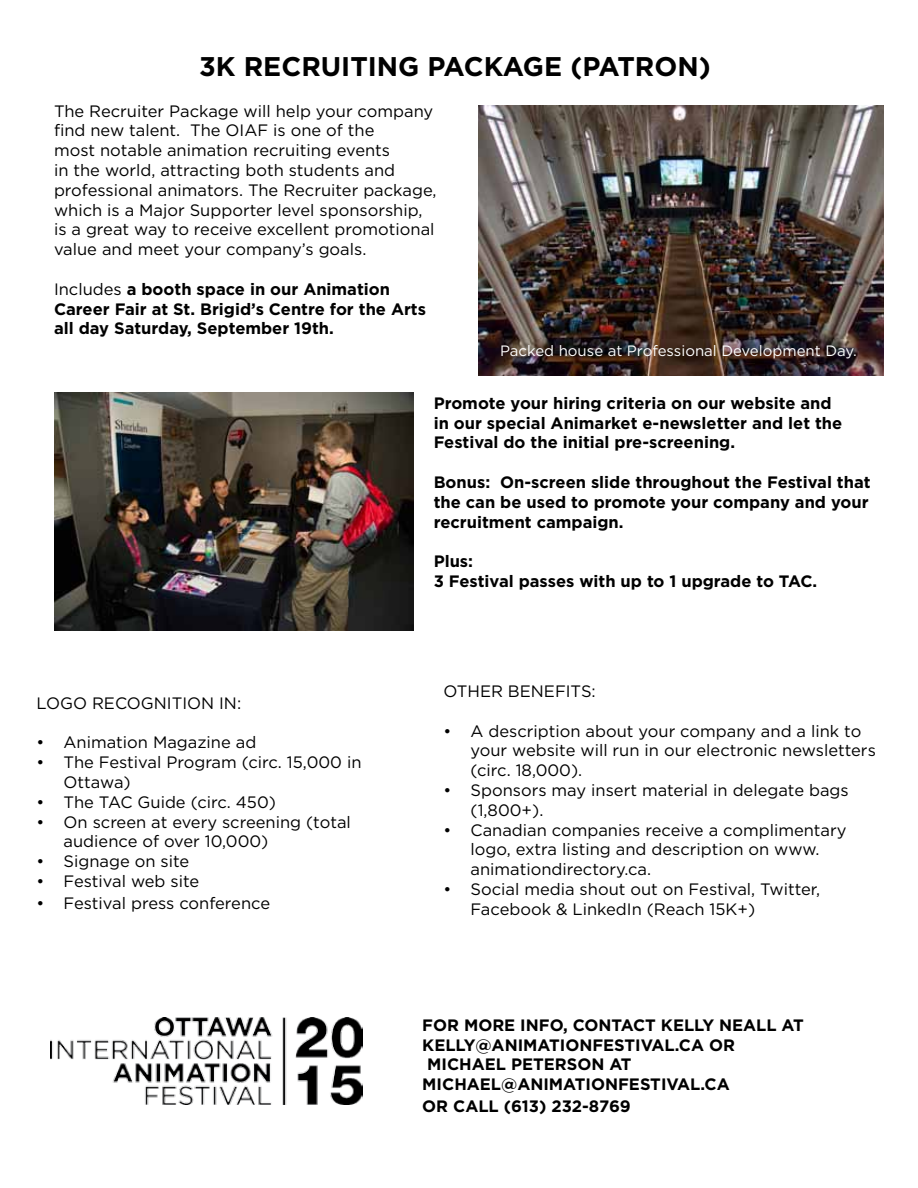
<style>
.page{position:relative;width:918px;height:1188px;background:#fff}
.page>*{position:absolute;margin:0;border:0;box-sizing:border-box;transform-origin:0 0}
.t1{font:700 27px "Gotham";color:#000}
.t2{font:16.5px/19.8px "Gotham";color:#000}
.t3{font:700 16.5px/19.8px "Gotham";color:#000}
.t4{font:15px "Gotham";color:#fff}
.s1{font-weight:400}
</style>
<div class="page">
<img style="left:50px;top:1017px;width:313px;height:88px">
<img style="left:478px;top:105px;width:405px;height:270px">
<img style="left:54px;top:392px;width:359px;height:239px">
<h1 class="t1" style="left:199px;top:51px;width:266px">3K Recruiting Packa</h1>
<h1 class="t1" style="left:523px;top:51px;width:189px">ge (Patron)</h1>
<p class="t2" style="left:54px;top:101px;width:384px">The Recruiter Package will help your company find new talent. The OIAF is one of the<br>most notable animation recruiting events<br>in the world, attracting both students and professional animators. The Recruiter package, which is a Major Supporter level sponsorship, is a great way to receive excellent promotional value and meet your company’s goals.</p>
<p class="t3" style="left:54px;top:279px;width:374px"><span class="s1">Includes</span> a booth space in our Animation<br>Career Fair at St. Brigid’s Centre for the Arts all day Saturday, September 19th.</p>
<p class="t4" style="left:500px;top:342px;width:358px">Packed house at Professional Development Day.</p>
<p class="t2" style="left:37px;top:693px;width:206px">LOGO RECOGNITION IN:</p>
<p class="t2" style="left:37px;top:732px;width:221px">• Animation Magazine ad</p>
<p class="t2" style="left:64px;top:752px;width:299px;text-indent:-27px">• The Festival Program (circ. 15,000 in<br>Ottawa)</p>
<p class="t2" style="left:37px;top:792px;width:241px">• The TAC Guide (circ. 450)</p>
<p class="t2" style="left:64px;top:812px;width:289px;text-indent:-27px">• On screen at every screening (total audience of over 10,000)</p>
<p class="t2" style="left:37px;top:851px;width:154px">• Signage on site</p>
<p class="t2" style="left:37px;top:871px;width:164px">• Festival web site</p>
<p class="t2" style="left:37px;top:893px;width:235px">• Festival press conference</p>
<p class="t3" style="left:434px;top:393px;width:410px">Promote your hiring criteria on our website and in our special Animarket e-newsletter and let the<br>Festival do the initial pre-screening.</p>
<p class="t3" style="left:434px;top:472px;width:438px">Bonus: On-screen slide throughout the Festival that the can be used to promote your company and your recruitment campaign.</p>
<p class="t3" style="left:434px;top:551px;width:385px">Plus:<br>3 Festival passes with up to 1 upgrade to TAC.</p>
<p class="t2" style="left:444px;top:681px;width:154px">OTHER BENEFITS:</p>
<p class="t2" style="left:471px;top:721px;width:407px;text-indent:-27px">• A description about your company and a link to your website will run in our electronic newsletters (circ. 18,000).</p>
<p class="t2" style="left:471px;top:780px;width:380px;text-indent:-27px">• Sponsors may insert material in delegate bags (1,800+).</p>
<p class="t2" style="left:471px;top:820px;width:378px;text-indent:-27px">• Canadian companies receive a complimentary logo, extra listing and description on www. animationdirectory.ca.</p>
<p class="t2" style="left:471px;top:879px;width:351px;text-indent:-27px">• Social media shout out on Festival, Twitter,<br>Facebook &amp; LinkedIn (Reach 15K+)</p>
<p class="t3" style="left:422px;top:1015px;width:383px">FOR MORE IN FO, Contact Kelly N eall at kelly@animationfestival.ca OR<br>MICHAEL PETE</p>
<p class="t3" style="left:422px;top:1054px;width:210px;text-indent:133px">RSON AT<br>MI CHAEL@ANI MATION</p>
<p class="t3" style="left:422px;top:1073px;width:309px;line-height:21.6px;text-indent:196px">FESTIVAL.CA or call (613) 232-8769</p>
</div>
